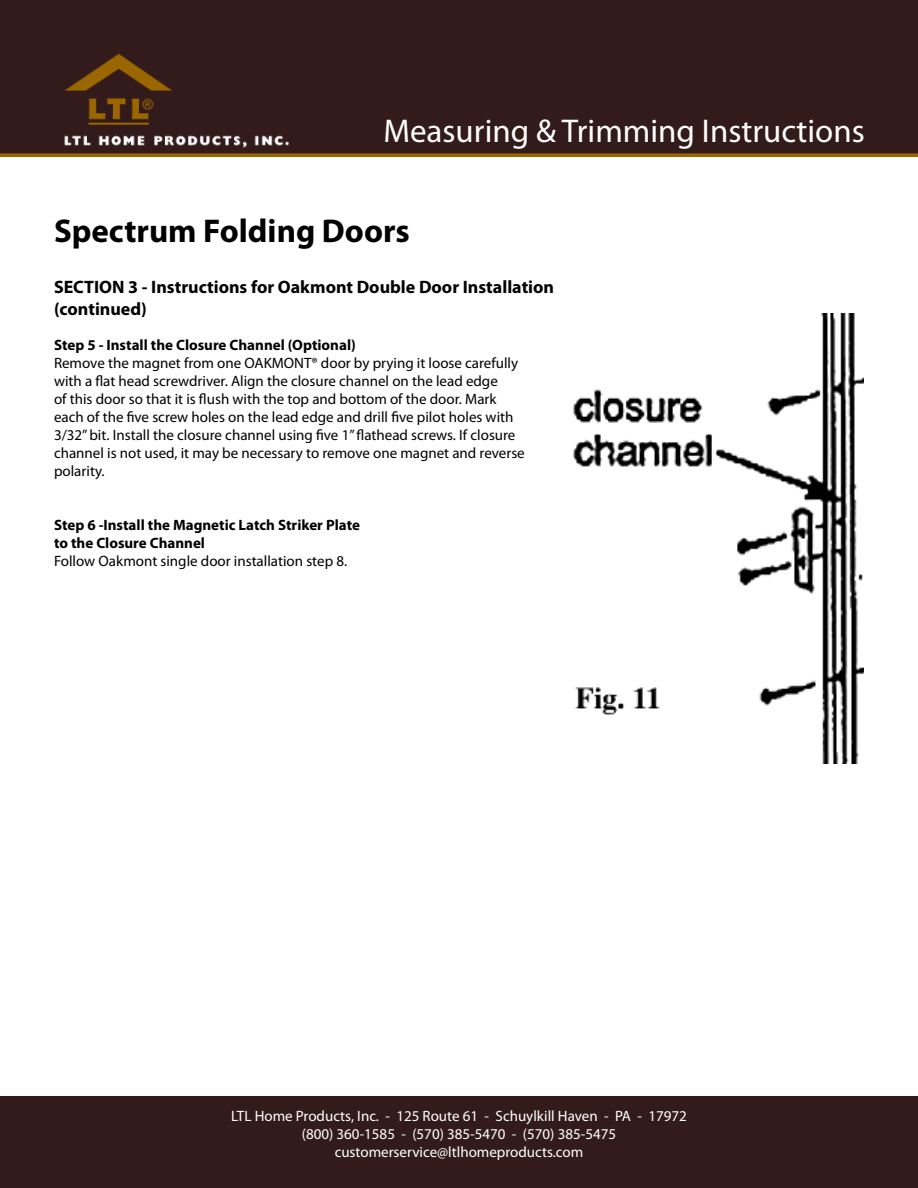
<style>
.page{position:relative;width:918px;height:1188px;background:#fff}
.page>*{position:absolute;margin:0;border:0;box-sizing:border-box;transform-origin:0 0}
.t1{font:33px "Myriad Pro";color:#fff}
.t2{font:700 33px "Myriad Pro";color:#000}
.t3{font:700 18px/21.6px "Myriad Pro";color:#000}
.t4{font:15px/18px "Myriad Pro";color:#000}
.t5{font:15px/18px "Myriad Pro";color:#fff;text-align:center}
.t6{font:700 15px/18px "Myriad Pro";color:#000}
</style>
<div class="page">
<div style="left:0;top:0;width:918px;height:157px;background:#341b1b"></div>
<div style="left:0;top:1096px;width:918px;height:92px;background:#331b1b"></div>
<img style="left:573px;top:314px;width:291px;height:450px">
<h1 class="t1" style="left:383px;top:113px;width:483px">Measuring &amp; Trimming Instructions</h1>
<h1 class="t2" style="left:54px;top:213px;width:357px">Spectrum Folding Doors</h1>
<p class="t3" style="left:54px;top:276px;width:502px">SECTION 3 - Instructions for Oakmont Double Door Installation (continued)</p>
<p class="t6" style="left:54px;top:336px;width:303px">Step 5 - Install the Closure Channel (Optional)</p>
<p class="t4" style="left:54px;top:354px;width:472px">Remove the magnet from one OAKMONT® door by prying it loose carefully with a flat head screwdriver. Align the closure channel on the lead edge<br>of this door so that it is flush with the top and bottom of the door. Mark each of the five screw holes on the lead edge and drill five pilot holes with 3/32” bit. Install the closure channel using five 1” flathead screws. If closure channel is not used, it may be necessary to remove one magnet and reverse polarity.</p>
<p class="t6" style="left:54px;top:516px;width:308px">Step 6 -Install the Magnetic Latch Striker Plate to the Closure Channel</p>
<p class="t4" style="left:54px;top:552px;width:295px">Follow Oakmont single door installation step 8.</p>
<p class="t5" style="left:231px;top:1108px;width:457px">LTL Home Products, Inc. - 125 Route 61 - Schuylkill Haven - PA - 17972 (800) 360-1585 - (570) 385-5470 - (570) 385-5475 customerservice@ltlhomeproducts.com</p>
</div>
